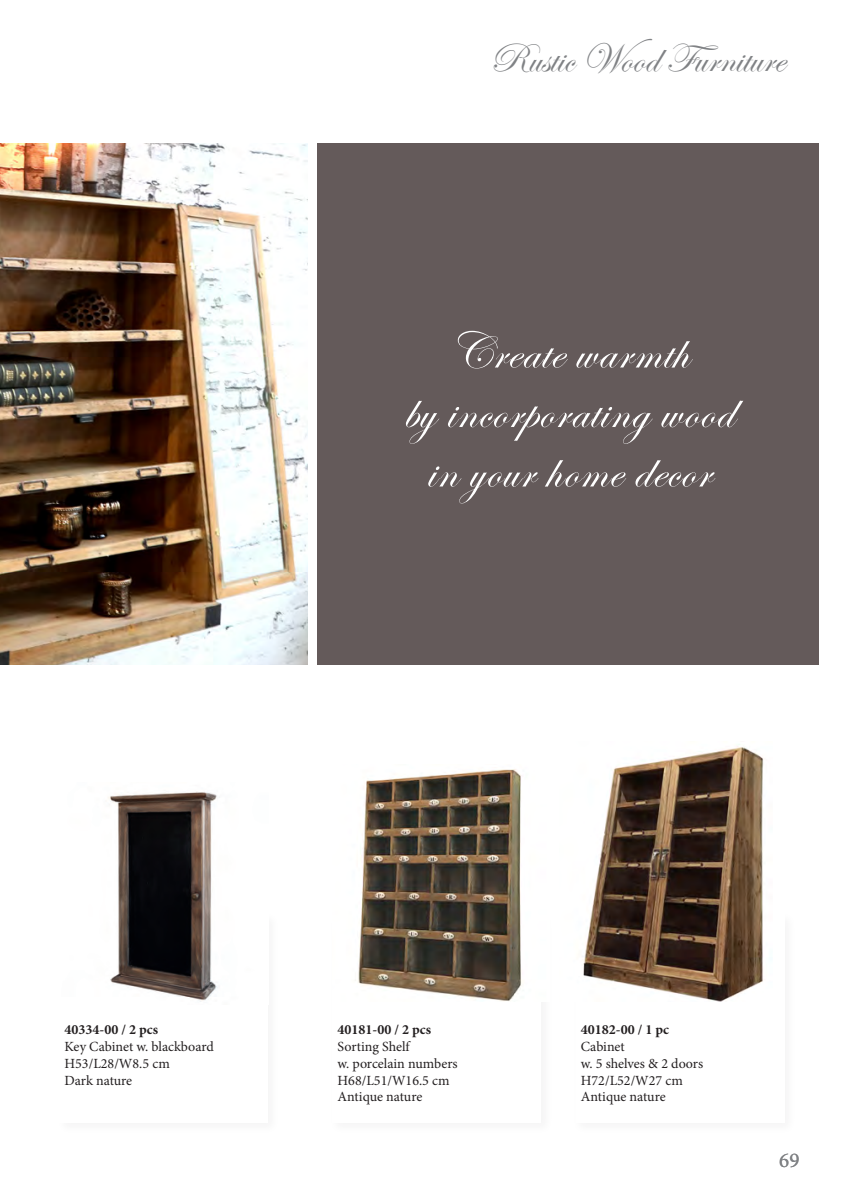
<style>
.page{position:relative;width:844px;height:1191px;background:#fff}
.page>*{position:absolute;margin:0;border:0;box-sizing:border-box;transform-origin:0 0}
.t1{font:52.5px "Edwardian Script ITC";letter-spacing:.02em;color:#fff}
.t2{font:42px "Edwardian Script ITC";color:#808285}
.t3{font:21px "Minion Pro";color:#808285}
.t4{font:14px "Minion Pro";color:#231f20}
.t5{font:700 14px "Minion Pro";color:#231f20}
</style>
<div class="page">
<img style="left:355px;top:769px;width:167px;height:232px">
<img style="left:583px;top:744px;width:181px;height:257px">
<img style="left:0;top:144px;width:308px;height:521px">
<div style="left:317px;top:144px;width:502px;height:521px;background:#645a5a"></div>
<img style="left:108px;top:792px;width:110px;height:210px">
<p class="t2" style="left:489px;top:35px;width:296px">Rustic Wood Furniture</p>
<p class="t1" style="left:448px;top:322px;width:241px">Create warmth</p>
<p class="t1" style="left:403px;top:382px;width:331px">by incorporating wood</p>
<p class="t1" style="left:426px;top:441px;width:286px">in your home decor</p>
<p class="t5" style="left:64px;top:1019px;width:95px">40334-00 / 2 pcs</p>
<p class="t4" style="left:64px;top:1037px;width:151px">Key Cabinet w. blackboard</p>
<p class="t4" style="left:64px;top:1054px;width:107px">H53/L28/W8.5 cm</p>
<p class="t4" style="left:64px;top:1070px;width:69px">Dark nature</p>
<p class="t5" style="left:337px;top:1019px;width:95px">40181-00 / 2 pcs</p>
<p class="t4" style="left:337px;top:1037px;width:74px">Sorting Shelf</p>
<p class="t4" style="left:337px;top:1054px;width:121px">w. porcelain numbers</p>
<p class="t4" style="left:337px;top:1070px;width:113px">H68/L51/W16.5 cm</p>
<p class="t4" style="left:337px;top:1087px;width:86px">Antique nature</p>
<p class="t5" style="left:580px;top:1019px;width:90px">40182-00 / 1 pc</p>
<p class="t4" style="left:580px;top:1037px;width:45px">Cabinet</p>
<p class="t4" style="left:580px;top:1054px;width:124px">w. 5 shelves &amp; 2 doors</p>
<p class="t4" style="left:580px;top:1070px;width:104px">H72/L52/W27 cm</p>
<p class="t4" style="left:580px;top:1087px;width:86px">Antique nature</p>
<h3 class="t3" style="left:779px;top:1145px;width:22px">69</h3>
</div>
